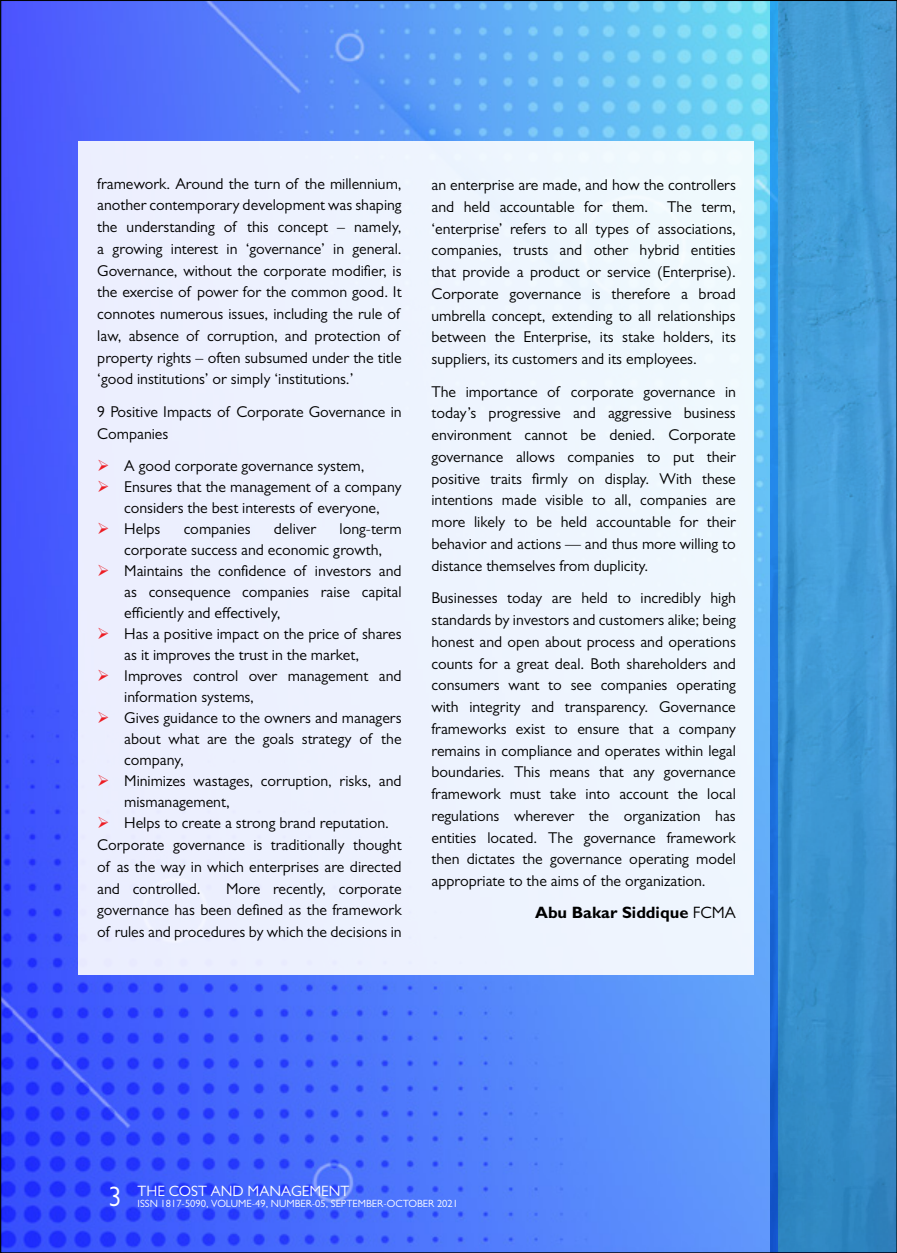
<style>
.page{position:relative;width:897px;height:1253px;background:#fff}
.page>*{position:absolute;margin:0;border:0;box-sizing:border-box;transform-origin:0 0}
.t1{font:700 16.5px "Gill Sans";color:#000}
.t2{font:15.75px/21.8px "Gill Sans";color:#000;text-align:justify}
.t3{font:15px "Gill Sans";color:#fff}
.t4{font:10.5px "Gill Sans";color:#fff}
.s1{color:#ed1d24}
.s2{font-weight:400}
.s3{font-size:28.2px}
</style>
<div class="page">
<img style="left:2px;top:2px;width:768px;height:1249px">
<div style="left:79px;top:141px;width:674px;height:834px;background:#edf3fe"></div>
<img style="left:770px;top:2px;width:124px;height:1249px">
<p class="t2" style="left:97px;top:172px;width:306px">framework. Around the turn of the millennium, another contemporary development was shaping the understanding of this concept – namely, a growing interest in ‘governance’ in general.<br>Governance, without the corporate modifier, is the exercise of power for the common good. It connotes numerous issues, including the rule of law, absence of corruption, and protection of property rights – often subsumed under the title ‘good institutions’ or simply ‘institutions.’</p>
<p class="t2" style="left:97px;top:401px;width:306px">9 Positive Impacts of Corporate Governance in<br>Companies</p>
<p class="t2" style="left:97px;top:455px;width:269px"><span class="s1">➢</span> A good corporate governance system,</p>
<p class="t2" style="left:97px;top:476px;width:306px;line-height:21px;text-align:center"><span class="s1">➢</span> Ensures that the management of a company considers the best interests of everyone,</p>
<p class="t2" style="left:97px;top:518px;width:65px"><span class="s1">➢</span> Helps</p>
<p class="t2" style="left:184px;top:518px;width:68px">companies</p>
<p class="t2" style="left:274px;top:518px;width:44px">deliver</p>
<p class="t2" style="left:124px;top:518px;width:279px;line-height:21px;text-indent:215px">long-term corporate success and economic growth,</p>
<p class="t2" style="left:124px;top:560px;width:279px;line-height:21px;text-indent:-27px"><span class="s1">➢</span> Maintains the confidence of investors and as consequence companies raise capital efficiently and effectively,</p>
<p class="t2" style="left:124px;top:623px;width:279px;line-height:21px;text-indent:-27px"><span class="s1">➢</span> Has a positive impact on the price of shares as it improves the trust in the market,</p>
<p class="t2" style="left:124px;top:665px;width:279px;line-height:21px;text-indent:-27px"><span class="s1">➢</span> Improves control over management and information systems,</p>
<p class="t2" style="left:124px;top:707px;width:279px;line-height:21px;text-indent:-27px"><span class="s1">➢</span> Gives guidance to the owners and managers about what are the goals strategy of the company,</p>
<p class="t2" style="left:124px;top:770px;width:279px;line-height:21px;text-indent:-27px"><span class="s1">➢</span> Minimizes wastages, corruption, risks, and mismanagement,</p>
<p class="t2" style="left:97px;top:812px;width:306px;text-align:left"><span class="s1">➢</span> Helps to create a strong brand reputation.<br>Corporate governance is traditionally thought of as the way in which enterprises are directed and controlled.</p>
<p class="t2" style="left:97px;top:877px;width:306px;text-indent:129px">More recently, corporate governance has been defined as the framework of rules and procedures by which the decisions in</p>
<p class="t2" style="left:431px;top:174px;width:306px">an enterprise are made, and how the controllers and held accountable for them. The term, ‘enterprise’ refers to all types of associations, companies, trusts and other hybrid entities that provide a product or service (Enterprise).<br>Corporate governance is therefore a broad umbrella concept, extending to all relationships between the Enterprise, its stake holders, its suppliers, its customers and its employees.</p>
<p class="t2" style="left:431px;top:380px;width:306px">The importance of corporate governance in today’s progressive and aggressive business environment cannot be denied. Corporate governance allows companies to put their positive traits firmly on display. With these intentions made visible to all, companies are more likely to be held accountable for their behavior and actions — and thus more willing to distance themselves from duplicity.</p>
<p class="t2" style="left:431px;top:587px;width:306px">Businesses today are held to incredibly high standards by investors and customers alike; being honest and open about process and operations counts for a great deal. Both shareholders and consumers want to see companies operating with integrity and transparency. Governance frameworks exist to ensure that a company remains in compliance and operates within legal boundaries. This means that any governance framework must take into account the local regulations wherever the organization has entities located. The governance framework then dictates the governance operating model appropriate to the aims of the organization.</p>
<p class="t1" style="left:535px;top:902px;width:202px">Abu Bakar Siddique <span class="s2">FCMA</span></p>
<p class="t3" style="left:109px;top:1182px;width:242px"><span class="s3">3</span> THE COST AND MANAGEMENT</p>
<p class="t4" style="left:138px;top:1198px;width:322px">ISSN 1817-5090, VOLUME-49, NUMBER-05, SEPTEMBER-OCTOBER 2021</p>
</div>
